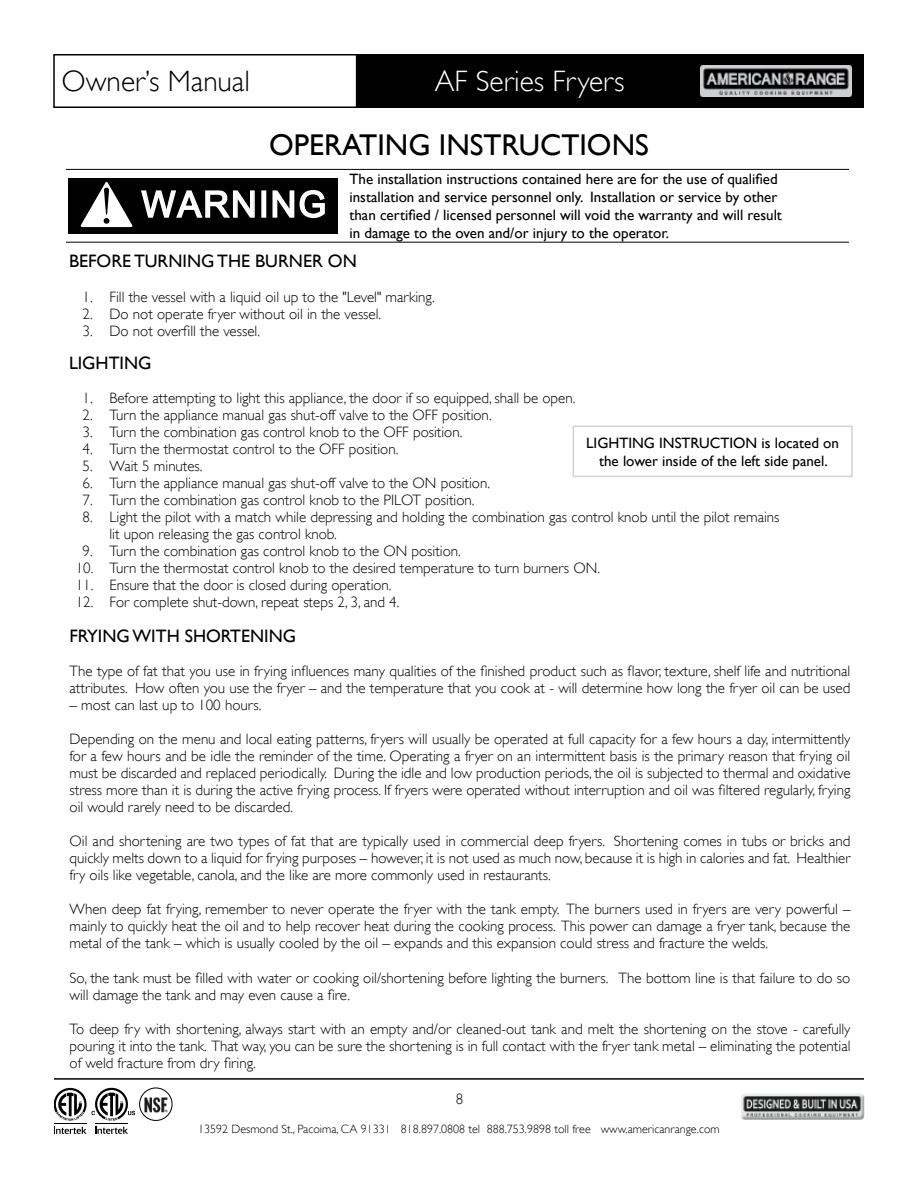
<style>
.page{position:relative;width:918px;height:1188px;background:#fff}
.page>*{position:absolute;margin:0;border:0;box-sizing:border-box;transform-origin:0 0}
.t1{font:36px "Arial";letter-spacing:.05em;color:#fff}
.t2{font:30px "Gill Sans";color:#000}
.t3{font:300 29.55px "Gill Sans";color:#fff}
.t4{font:300 29.55px "Gill Sans";color:#000}
.t5{font:18px "Gill Sans";color:#000}
.t6{font:300 15px/17.1px "Gill Sans";color:#000;text-align:justify}
.t7{font:15px/18px "Gill Sans";color:#000;text-align:center}
.t8{font:300 12px "Gill Sans";color:#000}
</style>
<div class="page">
<div style="left:53px;top:54px;width:304px;height:54px;border:2px solid #000"></div>
<div style="left:356px;top:54px;width:508px;height:54px;background:#000"></div>
<img style="left:700px;top:66px;width:152px;height:30px">
<hr style="left:54px;top:1078px;width:810px;height:2px;background:#000">
<img style="left:741px;top:1093px;width:124px;height:27px">
<div style="left:573px;top:426px;width:280px;height:51px;border:2px solid #d1d3d4"></div>
<div style="left:68px;top:178px;width:269px;height:55px;background:#000"></div>
<svg style="left:141px;top:190px;width:114px;height:28px"></svg>
<div style="left:261px;top:190px;width:5px;height:28px;border:2px solid #fff"></div>
<svg style="left:272px;top:190px;width:53px;height:29px"></svg>
<svg style="left:81px;top:182px;width:52px;height:46px"></svg>
<hr style="left:66px;top:169px;width:783px;height:1px;background:#000">
<hr style="left:66px;top:242px;width:783px;height:1px;background:#000">
<svg style="left:54px;top:1127px;width:33px;height:7px"></svg>
<hr style="left:54px;top:1123px;width:33px;height:1px;background:#000">
<svg style="left:95px;top:1127px;width:33px;height:7px"></svg>
<hr style="left:95px;top:1123px;width:33px;height:1px;background:#000">
<svg style="left:54px;top:1088px;width:81px;height:33px"></svg>
<div style="left:139px;top:1088px;width:34px;height:33px;border:1px solid #000;border-radius:50%"></div>
<img style="left:144px;top:1097px;width:23px;height:15px">
<h3 class="t4" style="left:62px;top:58px;width:190px">Owner’s Manual</h3>
<h3 class="t3" style="left:435px;top:58px;width:191px">AF Series Fryers</h3>
<h2 class="t2" style="left:269px;top:127px;width:381px">OPERATING INSTRUCTIONS</h2>
<h1 class="t1" style="left:142px;top:181px;width:186px">WARNING</h1>
<p class="t7" style="left:350px;top:169px;width:434px;text-align:left">The installation instructions contained here are for the use of qualified installation and service personnel only. Installation or service by other than certified / licensed personnel will void the warranty and will result in damage to the oven and/or injury to the operator.</p>
<p class="t5" style="left:69px;top:250px;width:22px">Before</p>
<p class="t5" style="left:134px;top:250px;width:13px">turning</p>
<p class="t5" style="left:217px;top:250px;width:12px">the</p>
<p class="t5" style="left:255px;top:250px;width:13px">burner</p>
<p class="t5" style="left:328px;top:250px;width:15px">on</p>
<p class="t6" style="left:82px;top:288px;width:354px">1. Fill the vessel with a liquid oil up to the "Level" marking.</p>
<p class="t6" style="left:82px;top:305px;width:300px">2. Do not operate fryer without oil in the vessel.</p>
<p class="t6" style="left:82px;top:322px;width:179px">3. Do not overfill the vessel.</p>
<p class="t5" style="left:69px;top:352px;width:84px">LIGHTING</p>
<p class="t6" style="left:82px;top:389px;width:494px">1. Before attempting to light this appliance, the door if so equipped, shall be open.</p>
<p class="t6" style="left:82px;top:406px;width:411px">2. Turn the appliance manual gas shut-off valve to the OFF position.</p>
<p class="t6" style="left:82px;top:423px;width:381px">3. Turn the combination gas control knob to the OFF position.</p>
<p class="t6" style="left:82px;top:440px;width:317px">4. Turn the thermostat control to the OFF position.</p>
<p class="t6" style="left:82px;top:457px;width:122px">5. Wait 5 minutes.</p>
<p class="t6" style="left:82px;top:474px;width:409px">6. Turn the appliance manual gas shut-off valve to the ON position.</p>
<p class="t6" style="left:82px;top:491px;width:394px">7. Turn the combination gas control knob to the PILOT position.</p>
<p class="t6" style="left:110px;top:508px;width:672px;text-indent:-27px">8. Light the pilot with a match while depressing and holding the combination gas control knob until the pilot remains lit upon releasing the gas control knob.</p>
<p class="t6" style="left:82px;top:542px;width:380px">9. Turn the combination gas control knob to the ON position.</p>
<p class="t6" style="left:76px;top:559px;width:526px">10. Turn the thermostat control knob to the desired temperature to turn burners ON.</p>
<p class="t6" style="left:76px;top:576px;width:317px">11. Ensure that the door is closed during operation.</p>
<p class="t6" style="left:76px;top:593px;width:325px">12. For complete shut-down, repeat steps 2, 3, and 4.</p>
<p class="t7" style="left:586px;top:433px;width:254px">LIGHTING INSTRUCTION is located on the lower inside of the left side panel.</p>
<p class="t5" style="left:70px;top:625px;width:228px">FRYING WITH SHORTENING</p>
<p class="t6" style="left:70px;top:662px;width:782px">The type of fat that you use in frying influences many qualities of the finished product such as flavor, texture, shelf life and nutritional attributes. How often you use the fryer – and the temperature that you cook at - will determine how long the fryer oil can be used</p>
<p class="t6" style="left:70px;top:696px;width:193px">– most can last up to 100 hours.</p>
<p class="t6" style="left:70px;top:730px;width:783px">Depending on the menu and local eating patterns, fryers will usually be operated at full capacity for a few hours a day, intermittently for a few hours and be idle the reminder of the time. Operating a fryer on an intermittent basis is the primary reason that frying oil must be discarded and replaced periodically. During the idle and low production periods, the oil is subjected to thermal and oxidative stress more than it is during the active frying process. If fryers were operated without interruption and oil was filtered regularly, frying oil would rarely need to be discarded.</p>
<p class="t6" style="left:70px;top:832px;width:782px">Oil and shortening are two types of fat that are typically used in commercial deep fryers. Shortening comes in tubs or bricks and quickly melts down to a liquid for frying purposes – however, it is not used as much now, because it is high in calories and fat. Healthier fry oils like vegetable, canola, and the like are more commonly used in restaurants.</p>
<p class="t6" style="left:70px;top:900px;width:782px">When deep fat frying, remember to never operate the fryer with the tank empty. The burners used in fryers are very powerful – mainly to quickly heat the oil and to help recover heat during the cooking process. This power can damage a fryer tank, because the metal of the tank – which is usually cooled by the oil – expands and this expansion could stress and fracture the welds.</p>
<p class="t6" style="left:70px;top:968px;width:782px">So, the tank must be filled with water or cooking oil/shortening before lighting the burners. The bottom line is that failure to do so will damage the tank and may even cause a fire.</p>
<p class="t6" style="left:70px;top:1019px;width:783px">To deep fry with shortening, always start with an empty and/or cleaned-out tank and melt the shortening on the stove - carefully pouring it into the tank. That way, you can be sure the shortening is in full contact with the fryer tank metal – eliminating the potential of weld fracture from dry firing.</p>
<p class="t6" style="left:456px;top:1090px;width:9px">8</p>
<p class="t8" style="left:198px;top:1120px;width:523px">13592 Desmond St., Pacoima, CA 91331 818.897.0808 tel 888.753.9898 toll free www.americanrange.com</p>
</div>
